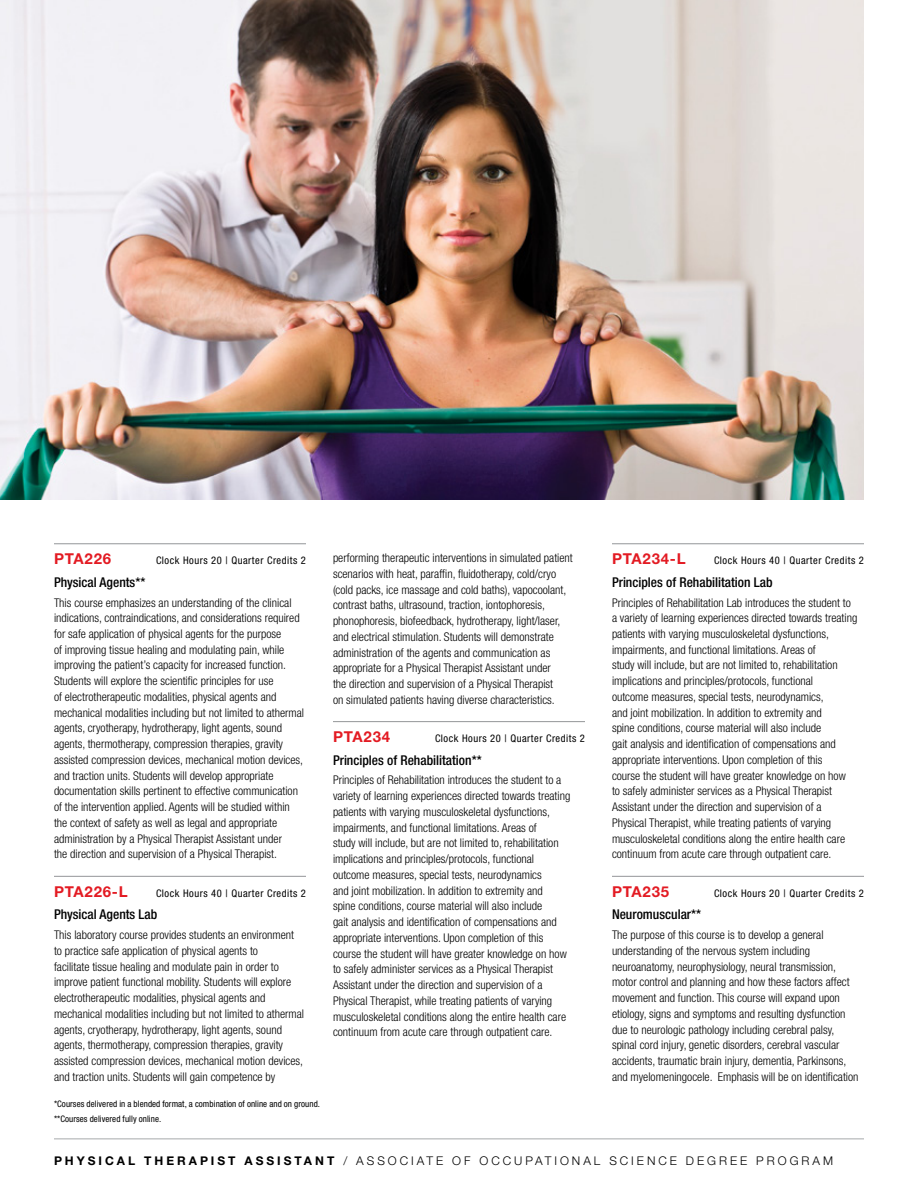
<style>
.page{position:relative;width:918px;height:1188px;background:#fff}
.page>*{position:absolute;margin:0;border:0;box-sizing:border-box;transform-origin:0 0}
.t1{font:700 15px "Helvetica Neue LT Std";letter-spacing:.05em;color:#e31b23}
.t2{font:500 condensed 13.5px "Helvetica Neue LT Std";color:#000}
.t3{font:300 condensed 12px/15.8px "Helvetica Neue LT Std";color:#000}
.t4{font:300 12px "Helvetica Neue LT Std";letter-spacing:.25em;color:#000}
.t5{font:condensed 10.5px "Helvetica Neue LT Std";letter-spacing:.05em;color:#000}
.t6{font:condensed 9px/15.3px "Helvetica Neue LT Std";letter-spacing:.005em;color:#000}
.s1{font-weight:700}
</style>
<div class="page">
<hr style="left:54px;top:544px;width:252px;height:1px;background:#939598">
<hr style="left:54px;top:876px;width:252px;height:1px;background:#939598">
<hr style="left:333px;top:721px;width:252px;height:1px;background:#939598">
<hr style="left:612px;top:544px;width:252px;height:1px;background:#939598">
<hr style="left:612px;top:876px;width:252px;height:1px;background:#939598">
<img style="left:0;top:0;width:864px;height:500px">
<hr style="left:54px;top:1138px;width:810px;height:1px;background:#a7a9ac">
<p class="t1" style="left:54px;top:550px;width:59px">PTA226</p>
<p class="t5" style="left:156px;top:554px;width:152px">Clock Hours 20 | Quarter Credits 2</p>
<p class="t2" style="left:54px;top:574px;width:93px">Physical Agents**</p>
<p class="t3" style="left:54px;top:594px;width:252px">This course emphasizes an understanding of the clinical indications, contraindications, and considerations required for safe application of physical agents for the purpose<br>of improving tissue healing and modulating pain, while improving the patient’s capacity for increased function.<br>Students will explore the scientific principles for use<br>of electrotherapeutic modalities, physical agents and mechanical modalities including but not limited to athermal agents, cryotherapy, hydrotherapy, light agents, sound agents, thermotherapy, compression therapies, gravity assisted compression devices, mechanical motion devices, and traction units. Students will develop appropriate documentation skills pertinent to effective communication of the intervention applied. Agents will be studied within the context of safety as well as legal and appropriate administration by a Physical Therapist Assistant under<br>the direction and supervision of a Physical Therapist.</p>
<p class="t1" style="left:54px;top:882px;width:75px">PTA226-L</p>
<p class="t5" style="left:156px;top:887px;width:152px">Clock Hours 40 | Quarter Credits 2</p>
<p class="t2" style="left:54px;top:906px;width:105px">Physical Agents Lab</p>
<p class="t3" style="left:54px;top:927px;width:252px">This laboratory course provides students an environment to practice safe application of physical agents to<br>facilitate tissue healing and modulate pain in order to improve patient functional mobility. Students will explore electrotherapeutic modalities, physical agents and mechanical modalities including but not limited to athermal agents, cryotherapy, hydrotherapy, light agents, sound agents, thermotherapy, compression therapies, gravity assisted compression devices, mechanical motion devices, and traction units. Students will gain competence by</p>
<p class="t6" style="left:54px;top:1096px;width:268px">*Courses delivered in a blended format, a combination of online and on ground. **Courses delivered fully online.</p>
<p class="t3" style="left:333px;top:550px;width:241px">performing therapeutic interventions in simulated patient scenarios with heat, paraffin, fluidotherapy, cold/cryo (cold packs, ice massage and cold baths), vapocoolant, contrast baths, ultrasound, traction, iontophoresis, phonophoresis, biofeedback, hydrotherapy, light/laser, and electrical stimulation. Students will demonstrate administration of the agents and communication as appropriate for a Physical Therapist Assistant under<br>the direction and supervision of a Physical Therapist<br>on simulated patients having diverse characteristics.</p>
<p class="t1" style="left:333px;top:727px;width:59px">PTA234</p>
<p class="t5" style="left:435px;top:732px;width:152px">Clock Hours 20 | Quarter Credits 2</p>
<p class="t2" style="left:333px;top:752px;width:150px">Principles of Rehabilitation**</p>
<p class="t3" style="left:333px;top:772px;width:239px">Principles of Rehabilitation introduces the student to a variety of learning experiences directed towards treating patients with varying musculoskeletal dysfunctions, impairments, and functional limitations. Areas of<br>study will include, but are not limited to, rehabilitation implications and principles/protocols, functional outcome measures, special tests, neurodynamics<br>and joint mobilization. In addition to extremity and<br>spine conditions, course material will also include<br>gait analysis and identification of compensations and appropriate interventions. Upon completion of this course the student will have greater knowledge on how to safely administer services as a Physical Therapist Assistant under the direction and supervision of a Physical Therapist, while treating patients of varying musculoskeletal conditions along the entire health care continuum from acute care through outpatient care.</p>
<p class="t1" style="left:612px;top:550px;width:75px">PTA234-L</p>
<p class="t5" style="left:714px;top:554px;width:152px">Clock Hours 40 | Quarter Credits 2</p>
<p class="t2" style="left:612px;top:574px;width:162px">Principles of Rehabilitation Lab</p>
<p class="t3" style="left:612px;top:594px;width:247px">Principles of Rehabilitation Lab introduces the student to a variety of learning experiences directed towards treating patients with varying musculoskeletal dysfunctions, impairments, and functional limitations. Areas of<br>study will include, but are not limited to, rehabilitation implications and principles/protocols, functional<br>outcome measures, special tests, neurodynamics,<br>and joint mobilization. In addition to extremity and<br>spine conditions, course material will also include<br>gait analysis and identification of compensations and appropriate interventions. Upon completion of this<br>course the student will have greater knowledge on how<br>to safely administer services as a Physical Therapist Assistant under the direction and supervision of a Physical Therapist, while treating patients of varying musculoskeletal conditions along the entire health care continuum from acute care through outpatient care.</p>
<p class="t1" style="left:612px;top:882px;width:59px">PTA235</p>
<p class="t5" style="left:714px;top:887px;width:152px">Clock Hours 20 | Quarter Credits 2</p>
<p class="t2" style="left:612px;top:906px;width:91px">Neuromuscular**</p>
<p class="t3" style="left:612px;top:927px;width:248px">The purpose of this course is to develop a general understanding of the nervous system including neuroanatomy, neurophysiology, neural transmission, motor control and planning and how these factors affect movement and function. This course will expand upon etiology, signs and symptoms and resulting dysfunction due to neurologic pathology including cerebral palsy, spinal cord injury, genetic disorders, cerebral vascular accidents, traumatic brain injury, dementia, Parkinsons, and myelomeningocele. Emphasis will be on identification</p>
<p class="t4" style="left:54px;top:1154px;width:781px"><span class="s1">PHYSICAL THERAPIST ASSISTANT</span> / ASSOCIATE OF OCCUPATIONAL SCIENCE DEGREE PROGRAM</p>
</div>
